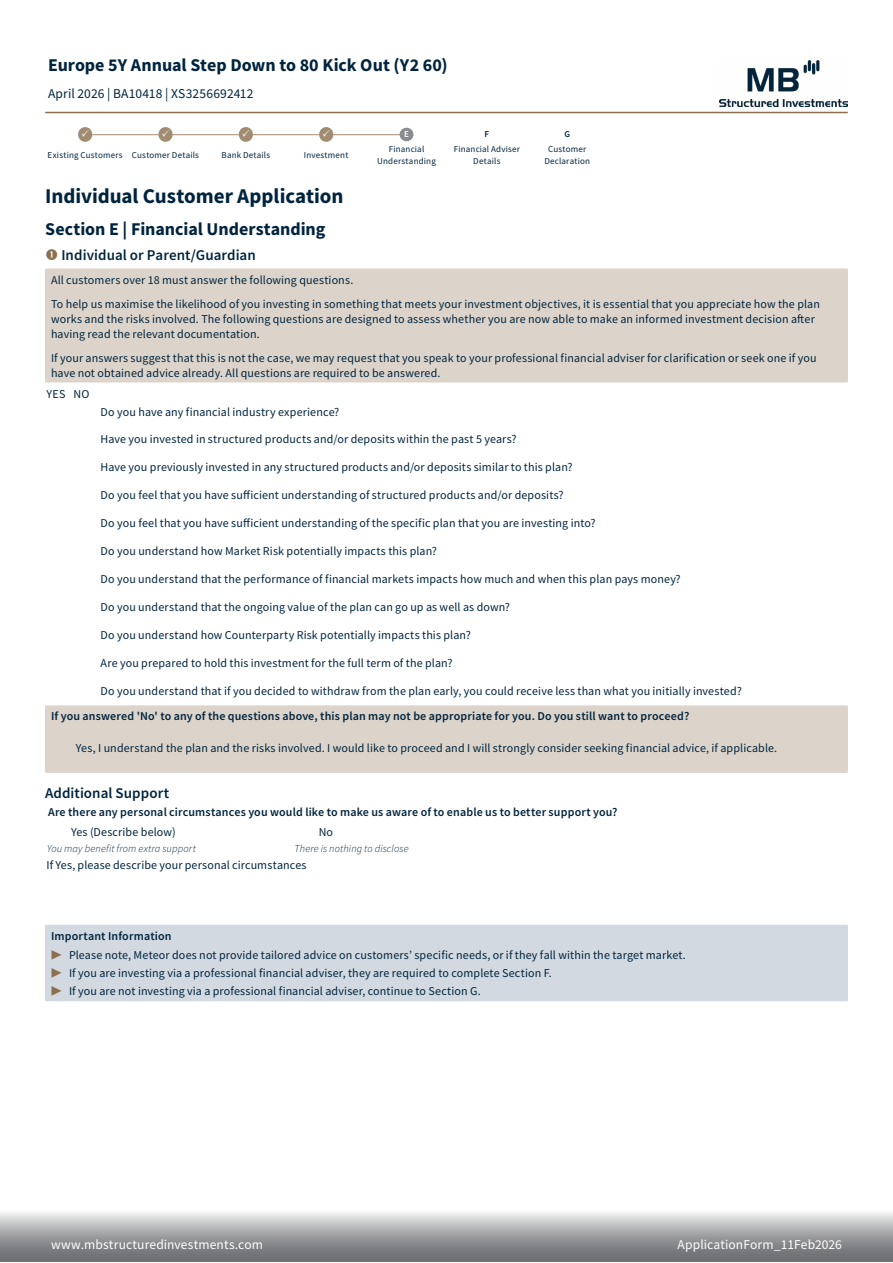
<style>
.page{position:relative;width:893px;height:1263px;background:#fff}
.page>*{position:absolute;margin:0;border:0;box-sizing:border-box;transform-origin:0 0}
.t1{font:700 21px "Source Sans Pro";color:#00243e}
.t2{font:700 18px "Source Sans Pro";color:#00243e}
.t3{font:600 15px "Source Sans Pro";letter-spacing:.005em;color:#00243e}
.t4{font:13.5px "Source Sans Pro";letter-spacing:.005em;color:#fff}
.t5{font:13.5px "Source Sans Pro";letter-spacing:.01em;color:#00243e}
.t6{font:12px/15px "Source Sans Pro";letter-spacing:.01em;color:#00243e}
.t7{font:600 12px "Source Sans Pro";letter-spacing:.015em;color:#00243e}
.t8{font:italic 300 10.5px "Source Sans Pro";letter-spacing:.015em;color:#00243e}
.t9{font:9px/12px "Source Sans Pro";letter-spacing:.02em;color:#00243e;text-align:center}
.t10{font:600 9px "Source Sans Pro";color:#00243e}
.t11{font:600 9px "Source Sans Pro";color:#fff}
.s1{font-weight:600}
.s2{color:#8b6f4e}
</style>
<div class="page">
<hr style="left:45px;top:112px;width:803px;height:1px;background:#8b6f4e">
<svg style="left:0;top:1212px;width:893px;height:50px;background:#a1a2a4"></svg>
<div style="left:45px;top:268px;width:803px;height:114px;background:#dcd4ca;border-radius:2px"></div>
<hr style="left:89px;top:134px;width:321px;height:1px;background:#a28c71">
<div style="left:78px;top:127px;width:14px;height:15px;background:#a28c71;border-radius:7px"></div>
<div style="left:158px;top:127px;width:15px;height:15px;background:#a28c71;border-radius:7px"></div>
<div style="left:239px;top:127px;width:14px;height:15px;background:#a28c71;border-radius:7px"></div>
<div style="left:319px;top:127px;width:14px;height:15px;background:#a28c71;border-radius:7px"></div>
<div style="left:400px;top:128px;width:13px;height:13px;background:#8a8b8e;border-radius:7px"></div>
<div style="left:45px;top:925px;width:803px;height:76px;background:#d2d9e0;border-radius:2px"></div>
<div style="left:45px;top:705px;width:803px;height:68px;background:#dcd4ca;border-radius:2px"></div>
<img style="left:719px;top:60px;width:129px;height:46px">
<h2 class="t2" style="left:48px;top:52px;width:401px">Europe 5Y Annual Step Down to 80 Kick Out (Y2 60)</h2>
<p class="t5" style="left:48px;top:84px;width:207px">April 2026 | BA10418 | XS3256692412</p>
<p class="t11" style="left:404px;top:129px;width:6px">E</p>
<p class="t10" style="left:485px;top:129px;width:6px">F</p>
<p class="t10" style="left:564px;top:129px;width:7px">G</p>
<p class="t9" style="left:48px;top:149px;width:153px">Existing Customers Customer Details</p>
<p class="t9" style="left:221px;top:149px;width:50px">Bank Details</p>
<p class="t9" style="left:304px;top:149px;width:46px">Investment</p>
<p class="t9" style="left:377px;top:143px;width:60px">Financial<br>Understanding</p>
<p class="t9" style="left:454px;top:143px;width:68px">Financial Adviser<br>Details</p>
<p class="t9" style="left:544px;top:143px;width:47px">Customer<br>Declaration</p>
<h1 class="t1" style="left:45px;top:181px;width:300px">Individual Customer Application</h1>
<h2 class="t2" style="left:45px;top:217px;width:282px">Section E | Financial Understanding</h2>
<p class="t6" style="left:51px;top:267px;width:770px;line-height:24px">All customers over 18 must answer the following questions.<br>To help us maximise the likelihood of you investing in something that meets your investment objectives, it is essential that you appreciate how the plan</p>
<p class="t6" style="left:51px;top:311px;width:765px">works and the risks involved. The following questions are designed to assess whether you are now able to make an informed investment decision after having read the relevant documentation.</p>
<p class="t6" style="left:51px;top:350px;width:767px">If your answers suggest that this is not the case, we may request that you speak to your professional financial adviser for clarification or seek one if you have not obtained advice already. All questions are required to be answered.</p>
<p class="t3" style="left:61px;top:246px;width:196px">Individual or Parent/Guardian</p>
<p class="t6" style="left:46px;top:386px;width:44px">YES NO</p>
<p class="t6" style="left:101px;top:404px;width:240px">Do you have any financial industry experience?</p>
<p class="t6" style="left:101px;top:432px;width:417px">Have you invested in structured products and/or deposits within the past 5 years?</p>
<p class="t6" style="left:101px;top:460px;width:473px">Have you previously invested in any structured products and/or deposits similar to this plan?</p>
<p class="t6" style="left:101px;top:488px;width:465px">Do you feel that you have sufficient understanding of structured products and/or deposits?</p>
<p class="t6" style="left:101px;top:515px;width:496px">Do you feel that you have sufficient understanding of the specific plan that you are investing into?</p>
<p class="t6" style="left:101px;top:543px;width:338px">Do you understand how Market Risk potentially impacts this plan?</p>
<p class="t6" style="left:101px;top:571px;width:582px">Do you understand that the performance of financial markets impacts how much and when this plan pays money?</p>
<p class="t6" style="left:101px;top:599px;width:411px">Do you understand that the ongoing value of the plan can go up as well as down?</p>
<p class="t6" style="left:101px;top:627px;width:372px">Do you understand how Counterparty Risk potentially impacts this plan?</p>
<p class="t6" style="left:101px;top:655px;width:353px">Are you prepared to hold this investment for the full term of the plan?</p>
<p class="t6" style="left:101px;top:683px;width:643px">Do you understand that if you decided to withdraw from the plan early, you could receive less than what you initially invested?</p>
<p class="t7" style="left:51px;top:708px;width:640px">If you answered 'No' to any of the questions above, this plan may not be appropriate for you. Do you still want to proceed?</p>
<p class="t6" style="left:76px;top:740px;width:703px">Yes, I understand the plan and the risks involved. I would like to proceed and I will strongly consider seeking financial advice, if applicable.</p>
<p class="t3" style="left:45px;top:783px;width:126px">Additional Support</p>
<p class="t7" style="left:48px;top:804px;width:571px">Are there any personal circumstances you would like to make us aware of to enable us to better support you?</p>
<p class="t8" style="left:47px;top:842px;width:150px">You may benefit from extra support</p>
<p class="t6" style="left:71px;top:825px;width:106px">Yes (Describe below)</p>
<p class="t6" style="left:319px;top:825px;width:16px">No</p>
<p class="t8" style="left:295px;top:842px;width:116px">There is nothing to disclose</p>
<p class="t6" style="left:47px;top:857px;width:262px">If Yes, please describe your personal circumstances</p>
<p class="t6" style="left:51px;top:926px;width:636px;line-height:19.5px"><span class="s1">Important Information<br></span><span class="s2">▶</span> Please note, Meteor does not provide tailored advice on customers’ specific needs, or if they fall within the target market.</p>
<p class="t6" style="left:51px;top:964px;width:502px;line-height:18px"><span class="s2">▶</span> If you are investing via a professional financial adviser, they are required to complete Section F. <span class="s2">▶</span> If you are not investing via a professional financial adviser, continue to Section G.</p>
<p class="t4" style="left:51px;top:1236px;width:213px">www.mbstructuredinvestments.com</p>
<p class="t4" style="left:678px;top:1236px;width:166px">ApplicationForm_11Feb2026</p>
</div>
